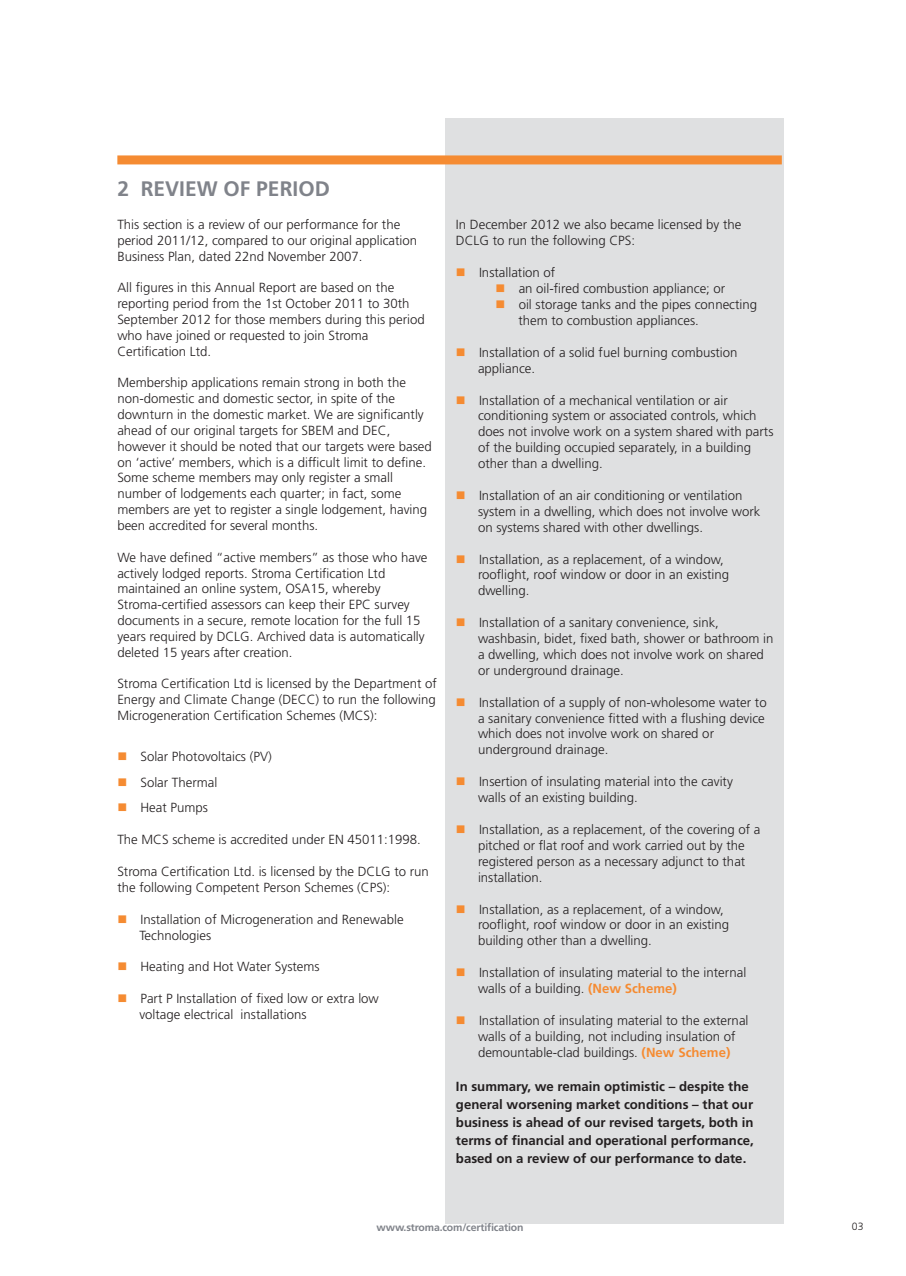
<style>
.page{position:relative;width:906px;height:1276px;background:#fff}
.page>*{position:absolute;margin:0;border:0;box-sizing:border-box;transform-origin:0 0}
.t1{font:700 21px "Frutiger LT Std";color:#80838a}
.t2{font:300 13.2px/15.9px "Frutiger LT Std";color:#231f20}
.t3{font:700 13.2px/18px "Frutiger LT Std";color:#231f20}
.t4{font:700 10.5px "Frutiger LT Std";letter-spacing:-.015em;color:#80838a}
.t5{font:300 10.5px "Frutiger LT Std";color:#231f20}
.s1{color:#f58b32}
.s2{font-weight:700;color:#f58b32}
</style>
<div class="page">
<div style="left:446px;top:118px;width:338px;height:1105px;background:#dfe0e1"></div>
<div style="left:117px;top:155px;width:665px;height:9px;background:#f58b32"></div>
<h1 class="t1" style="left:117px;top:180px;width:214px">2 REVIEW OF PERIOD</h1>
<p class="t2" style="left:117px;top:217px;width:301px">This section is a review of our performance for the period 2011/12, compared to our original application<br>Business Plan, dated 22nd November 2007.</p>
<p class="t2" style="left:117px;top:281px;width:309px">All figures in this Annual Report are based on the reporting period from the 1st October 2011 to 30th September 2012 for those members during this period who have joined or requested to join Stroma Certification Ltd.</p>
<p class="t2" style="left:117px;top:376px;width:316px">Membership applications remain strong in both the non-domestic and domestic sector, in spite of the downturn in the domestic market. We are significantly ahead of our original targets for SBEM and DEC, however it should be noted that our targets were based on ‘active’ members, which is a difficult limit to define.<br>Some scheme members may only register a small number of lodgements each quarter; in fact, some members are yet to register a single lodgement, having been accredited for several months.</p>
<p class="t2" style="left:117px;top:550px;width:312px">We have defined “active members” as those who have actively lodged reports. Stroma Certification Ltd maintained an online system, OSA15, whereby Stroma-certified assessors can keep their EPC survey documents in a secure, remote location for the full 15 years required by DCLG. Archived data is automatically deleted 15 years after creation.</p>
<p class="t2" style="left:117px;top:677px;width:321px;text-align:justify">Stroma Certification Ltd is licensed by the Department of Energy and Climate Change (DECC) to run the following Microgeneration Certification Schemes (MCS):</p>
<p class="t2" style="left:117px;top:750px;width:156px"><span class="s1">■</span> Solar Photovoltaics (PV)</p>
<p class="t2" style="left:117px;top:775px;width:102px"><span class="s1">■</span> Solar Thermal</p>
<p class="t2" style="left:117px;top:801px;width:92px"><span class="s1">■</span> Heat Pumps</p>
<p class="t2" style="left:117px;top:832px;width:305px">The MCS scheme is accredited under EN 45011:1998.</p>
<p class="t2" style="left:117px;top:864px;width:313px">Stroma Certification Ltd. is licensed by the DCLG to run the following Competent Person Schemes (CPS):</p>
<p class="t2" style="left:139px;top:912px;width:266px;text-indent:-22px"><span class="s1">■</span> Installation of Microgeneration and Renewable<br>Technologies</p>
<p class="t2" style="left:117px;top:960px;width:204px"><span class="s1">■</span> Heating and Hot Water Systems</p>
<p class="t2" style="left:139px;top:992px;width:241px;text-indent:-22px"><span class="s1">■</span> Part P Installation of fixed low or extra low voltage electrical installations</p>
<p class="t2" style="left:456px;top:217px;width:287px">In December 2012 we also became licensed by the<br>DCLG to run the following CPS:</p>
<p class="t2" style="left:456px;top:265px;width:101px"><span class="s1">■</span> Installation of</p>
<p class="t2" style="left:495px;top:281px;width:231px"><span class="s1">■</span> an oil-fired combustion appliance; or</p>
<p class="t2" style="left:518px;top:297px;width:240px;text-indent:-23px"><span class="s1">■</span> oil storage tanks and the pipes connecting them to combustion appliances.</p>
<p class="t2" style="left:478px;top:345px;width:261px;text-indent:-22px"><span class="s1">■</span> Installation of a solid fuel burning combustion appliance.</p>
<p class="t2" style="left:478px;top:393px;width:297px;text-indent:-22px"><span class="s1">■</span> Installation of a mechanical ventilation or air conditioning system or associated controls, which does not involve work on a system shared with parts of the building occupied separately, in a building other than a dwelling.</p>
<p class="t2" style="left:478px;top:488px;width:284px;text-indent:-22px"><span class="s1">■</span> Installation of an air conditioning or ventilation system in a dwelling, which does not involve work on systems shared with other dwellings.</p>
<p class="t2" style="left:478px;top:552px;width:253px;text-indent:-22px"><span class="s1">■</span> Installation, as a replacement, of a window, rooflight, roof window or door in an existing dwelling.</p>
<p class="t2" style="left:478px;top:616px;width:297px;text-indent:-22px"><span class="s1">■</span> Installation of a sanitary convenience, sink, washbasin, bidet, fixed bath, shower or bathroom in a dwelling, which does not involve work on shared or underground drainage.</p>
<p class="t2" style="left:478px;top:695px;width:290px;text-indent:-22px"><span class="s1">■</span> Installation of a supply of non-wholesome water to a sanitary convenience fitted with a flushing device which does not involve work on shared or underground drainage.</p>
<p class="t2" style="left:478px;top:775px;width:256px;text-indent:-22px"><span class="s1">■</span> Insertion of insulating material into the cavity walls of an existing building.</p>
<p class="t2" style="left:478px;top:822px;width:284px;text-indent:-22px"><span class="s1">■</span> Installation, as a replacement, of the covering of a pitched or flat roof and work carried out by the registered person as a necessary adjunct to that installation.</p>
<p class="t2" style="left:478px;top:902px;width:253px;text-indent:-22px"><span class="s1">■</span> Installation, as a replacement, of a window, rooflight, roof window or door in an existing building other than a dwelling.</p>
<p class="t2" style="left:478px;top:965px;width:270px;text-indent:-22px"><span class="s1">■</span> Installation of insulating material to the internal walls of a building. <span class="s2">(New Scheme)</span></p>
<p class="t2" style="left:478px;top:1013px;width:272px;text-indent:-22px"><span class="s1">■</span> Installation of insulating material to the external walls of a building, not including insulation of demountable-clad buildings. <span class="s2">(New Scheme)</span></p>
<p class="t3" style="left:456px;top:1078px;width:299px">In summary, we remain optimistic – despite the general worsening market conditions – that our business is ahead of our revised targets, both in terms of financial and operational performance, based on a review of our performance to date.</p>
<p class="t4" style="left:377px;top:1223px;width:148px">www.stroma.com/certification</p>
<p class="t5" style="left:852px;top:1222px;width:13px">03</p>
</div>
